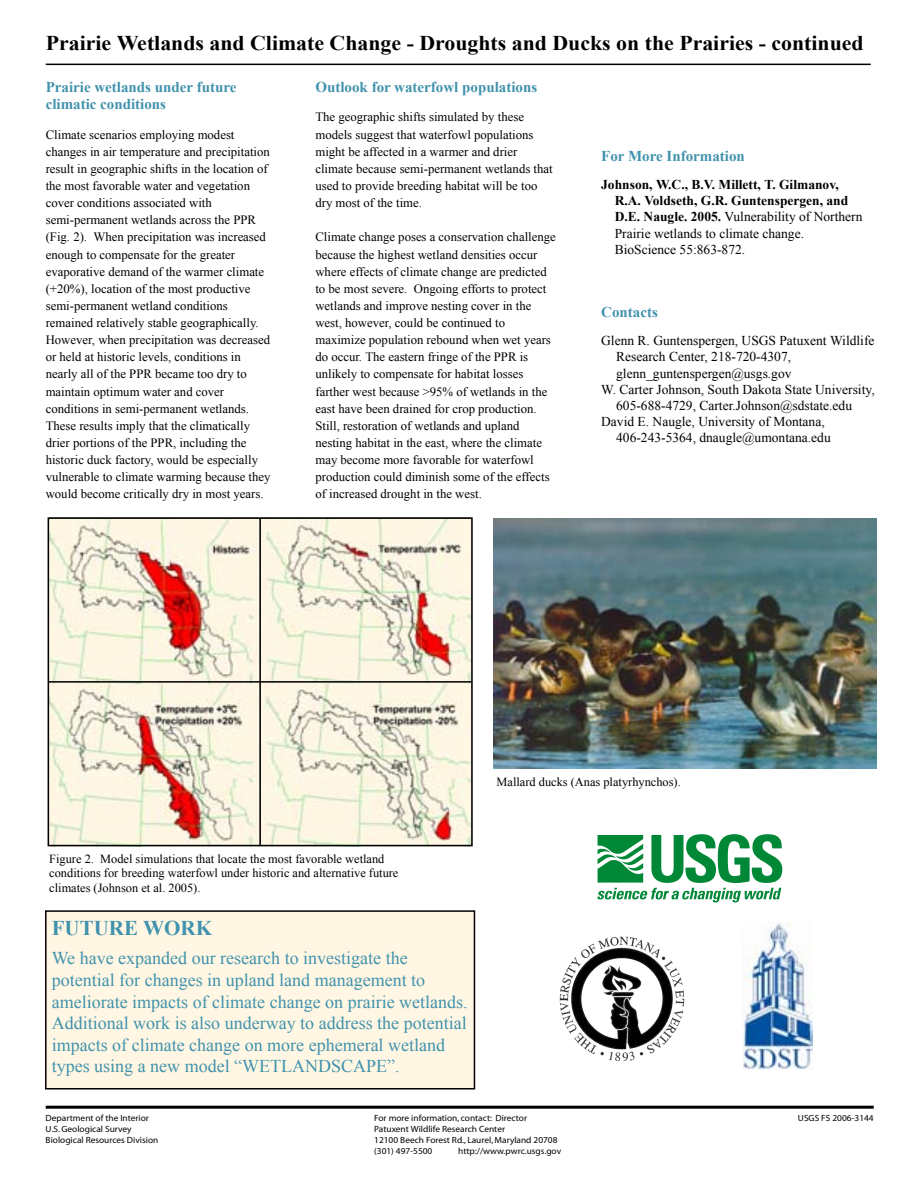
<style>
.page{position:relative;width:918px;height:1188px;background:#fff}
.page>*{position:absolute;margin:0;border:0;box-sizing:border-box;transform-origin:0 0}
.t1{font:700 21px "Times New Roman";color:#000;scale:1.04 1}
.t2{font:700 21px "Times New Roman";color:#4192ad}
.t3{font:18px/21.6px "Times New Roman";color:#4192ad}
.t4{font:700 15px/17.1px "Times New Roman";color:#4192ad}
.t5{font:13.5px "Times New Roman";color:#000}
.t6{font:700 13.5px/16.2px "Times New Roman";color:#000}
.t7{font:12.75px/17.1px "Times New Roman";color:#000}
.t8{font:12.3px/14.9px "Times New Roman";color:#000}
.t9{font:9px/10.8px "Helvetica";color:#000;scale:1.04 1}
.s1{font-weight:400}
</style>
<div class="page">
<div style="left:46px;top:911px;width:428px;height:178px;background:#fff7e3"></div>
<div style="left:45px;top:910px;width:430px;height:180px;border:2px solid #000"></div>
<svg style="left:45px;top:1105px;width:829px;height:4px"></svg>
<svg style="left:45px;top:63px;width:826px;height:3px"></svg>
<img style="left:494px;top:518px;width:382px;height:251px">
<img style="left:559px;top:936px;width:126px;height:126px">
<svg style="left:47px;top:517px;width:426px;height:330px"></svg>
<img style="left:742px;top:922px;width:70px;height:147px">
<svg style="left:597px;top:834px;width:185px;height:68px"></svg>
<h1 class="t1" style="left:46px;top:29px;width:788px">Prairie Wetlands and Climate Change - Droughts and Ducks on the Prairies - continued</h1>
<p class="t4" style="left:46px;top:78px;width:192px">Prairie wetlands under future climatic conditions</p>
<p class="t7" style="left:46px;top:126px;width:226px">Climate scenarios employing modest changes in air temperature and precipitation result in geographic shifts in the location of the most favorable water and vegetation cover conditions associated with semi-permanent wetlands across the PPR (Fig. 2). When precipitation was increased enough to compensate for the greater evaporative demand of the warmer climate (+20%), location of the most productive semi-permanent wetland conditions remained relatively stable geographically.<br>However, when precipitation was decreased or held at historic levels, conditions in nearly all of the PPR became too dry to maintain optimum water and cover conditions in semi-permanent wetlands.<br>These results imply that the climatically drier portions of the PPR, including the historic duck factory, would be especially vulnerable to climate warming because they would become critically dry in most years.</p>
<p class="t4" style="left:315px;top:78px;width:223px">Outlook for waterfowl populations</p>
<p class="t7" style="left:315px;top:108px;width:239px">The geographic shifts simulated by these models suggest that waterfowl populations might be affected in a warmer and drier climate because semi-permanent wetlands that used to provide breeding habitat will be too dry most of the time.</p>
<p class="t7" style="left:315px;top:228px;width:242px">Climate change poses a conservation challenge because the highest wetland densities occur where effects of climate change are predicted to be most severe. Ongoing efforts to protect wetlands and improve nesting cover in the west, however, could be continued to maximize population rebound when wet years do occur. The eastern fringe of the PPR is unlikely to compensate for habitat losses farther west because &gt;95% of wetlands in the east have been drained for crop production.<br>Still, restoration of wetlands and upland nesting habitat in the east, where the climate may become more favorable for waterfowl production could diminish some of the effects of increased drought in the west.</p>
<p class="t4" style="left:601px;top:147px;width:145px">For More Information</p>
<p class="t6" style="left:615px;top:176px;width:249px;text-indent:-14px">Johnson, W.C., B.V. Millett, T. Gilmanov, R.A. Voldseth, G.R. Guntenspergen, and D.E. Naugle. 2005. <span class="s1">Vulnerability of Northern Prairie wetlands to climate change.<br>BioScience 55:863-872.</span></p>
<p class="t4" style="left:601px;top:303px;width:58px">Contacts</p>
<p class="t5" style="left:601px;top:332px;width:275px">Glenn R. Guntenspergen, USGS Patuxent Wildlife</p>
<p class="t5" style="left:616px;top:348px;width:176px">Research Center, 218-720-4307,</p>
<p class="t5" style="left:616px;top:364px;width:177px">glenn_guntenspergen@usgs.gov</p>
<p class="t5" style="left:601px;top:380px;width:275px">W. Carter Johnson, South Dakota State University,</p>
<p class="t5" style="left:616px;top:396px;width:237px">605-688-4729, Carter.Johnson@sdstate.edu</p>
<p class="t5" style="left:601px;top:413px;width:225px">David E. Naugle, University of Montana,</p>
<p class="t5" style="left:616px;top:429px;width:216px">406-243-5364, dnaugle@umontana.edu</p>
<p class="t8" style="left:497px;top:774px;width:186px">Mallard ducks (Anas platyrhynchos).</p>
<p class="t8" style="left:49px;top:851px;width:351px">Figure 2. Model simulations that locate the most favorable wetland conditions for breeding waterfowl under historic and alternative future climates (Johnson et al. 2005).</p>
<h1 class="t2" style="left:52px;top:914px;width:162px">FUTURE WORK</h1>
<p class="t3" style="left:52px;top:947px;width:417px">We have expanded our research to investigate the potential for changes in upland land management to ameliorate impacts of climate change on prairie wetlands.<br>Additional work is also underway to address the potential impacts of climate change on more ephemeral wetland types using a new model “WETLANDSCAPE”.</p>
<p class="t9" style="left:46px;top:1113px;width:110px">Department of the Interior<br>U.S. Geological Survey<br>Biological Resources Division</p>
<p class="t9" style="left:374px;top:1113px;width:178px">For more information, contact: Director Patuxent Wildlife Research Center<br>12100 Beech Forest Rd., Laurel, Maryland 20708 (301) 497-5500</p>
<p class="t9" style="left:458px;top:1146px;width:101px">http://www.pwrc.usgs.gov</p>
<p class="t9" style="left:798px;top:1113px;width:74px">USGS FS 2006-3144</p>
</div>
